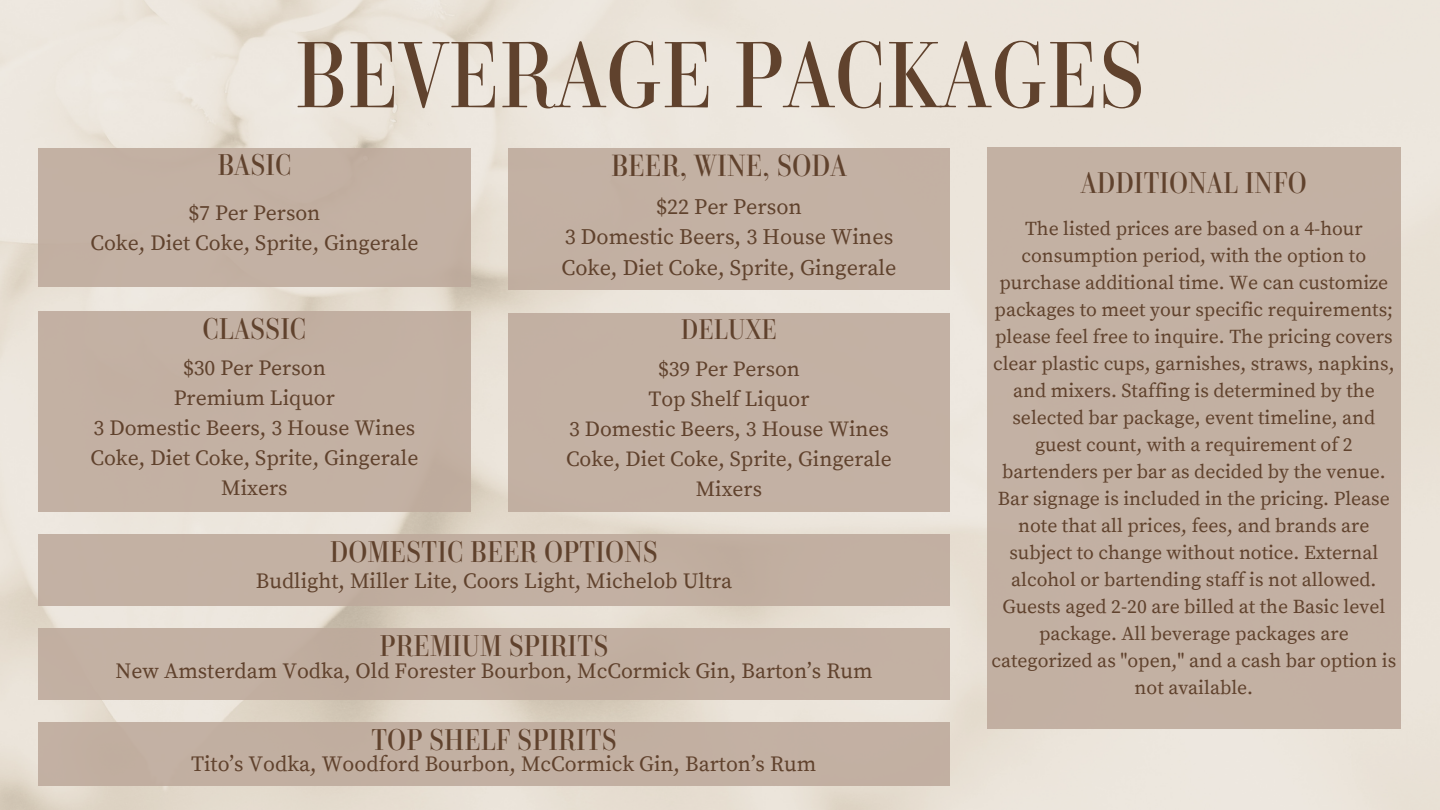
<style>
.page{position:relative;width:1440px;height:810px;background:#fff}
.page>*{position:absolute;margin:0;border:0;box-sizing:border-box;transform-origin:0 0}
.t1{font:90.3px "Parmigiano Headline HL";color:#60422d}
.t2{font:29.5px "Parmigiano Headline HL";color:#60422d}
.t3{font:28.9px "Parmigiano Headline HL";color:#60422d}
.t4{font:27.3px "Parmigiano Headline HL";color:#60422d}
.t5{font:22.1px "Source Serif Pro";color:#60422d}
.t6{font:21.6px "Source Serif Pro";color:#60422d}
.t7{font:21.5px "Source Serif Pro";color:#60422d}
.t8{font:19.6px/27px "Source Serif Pro";color:#60422d;text-align:center}
</style>
<div class="page">
<div style="left:508px;top:148px;width:442px;height:142px;background:#c3b1a3"></div>
<div style="left:38px;top:311px;width:433px;height:201px;background:#c3b1a3"></div>
<div style="left:508px;top:314px;width:442px;height:198px;background:#c3b1a3"></div>
<div style="left:38px;top:535px;width:912px;height:71px;background:#c2b0a2"></div>
<div style="left:38px;top:629px;width:912px;height:71px;background:#c2b0a2"></div>
<div style="left:38px;top:722px;width:912px;height:63px;background:#c2afa2"></div>
<div style="left:38px;top:148px;width:433px;height:139px;background:#c3b1a3"></div>
<div style="left:987px;top:148px;width:414px;height:581px;background:#c3b0a3"></div>
<p class="t1" style="left:295px;top:18px;width:852px">BEVERAGE PACKAGES</p>
<p class="t3" style="left:217px;top:147px;width:76px">BASIC</p>
<p class="t6" style="left:188px;top:200px;width:134px">$7 Per Person</p>
<p class="t6" style="left:90px;top:230px;width:330px">Coke, Diet Coke, Sprite, Gingerale</p>
<p class="t3" style="left:202px;top:310px;width:105px">CLASSIC</p>
<p class="t6" style="left:183px;top:356px;width:144px">$30 Per Person</p>
<p class="t6" style="left:174px;top:386px;width:163px">Premium Liquor</p>
<p class="t6" style="left:94px;top:416px;width:323px">3 Domestic Beers, 3 House Wines</p>
<p class="t6" style="left:90px;top:446px;width:330px">Coke, Diet Coke, Sprite, Gingerale</p>
<p class="t6" style="left:221px;top:476px;width:68px">Mixers</p>
<p class="t2" style="left:611px;top:147px;width:237px">BEER, WINE, SODA</p>
<p class="t5" style="left:656px;top:193px;width:147px">$22 Per Person</p>
<p class="t5" style="left:565px;top:224px;width:330px">3 Domestic Beers, 3 House Wines</p>
<p class="t5" style="left:561px;top:255px;width:336px">Coke, Diet Coke, Sprite, Gingerale</p>
<p class="t4" style="left:681px;top:312px;width:98px">DELUXE</p>
<p class="t7" style="left:658px;top:356px;width:143px">$39 Per Person</p>
<p class="t7" style="left:649px;top:386px;width:162px">Top Shelf Liquor</p>
<p class="t7" style="left:569px;top:416px;width:321px">3 Domestic Beers, 3 House Wines</p>
<p class="t7" style="left:566px;top:446px;width:327px">Coke, Diet Coke, Sprite, Gingerale</p>
<p class="t7" style="left:696px;top:476px;width:68px">Mixers</p>
<p class="t3" style="left:330px;top:534px;width:329px">DOMESTIC BEER OPTIONS</p>
<p class="t6" style="left:256px;top:568px;width:478px">Budlight, Miller Lite, Coors Light, Michelob Ultra</p>
<p class="t3" style="left:379px;top:628px;width:231px">PREMIUM SPIRITS</p>
<p class="t6" style="left:115px;top:659px;width:759px">New Amsterdam Vodka, Old Forester Bourbon, McCormick Gin, Barton’s Rum</p>
<p class="t3" style="left:371px;top:721px;width:247px">TOP SHELF SPIRITS</p>
<p class="t6" style="left:191px;top:752px;width:627px">Tito’s Vodka, Woodford Bourbon, McCormick Gin, Barton’s Rum</p>
<p class="t3" style="left:1081px;top:164px;width:228px">ADDITIONAL INFO</p>
<p class="t8" style="left:991px;top:216px;width:406px">The listed prices are based on a 4-hour consumption period, with the option to purchase additional time. We can customize packages to meet your specific requirements; please feel free to inquire. The pricing covers clear plastic cups, garnishes, straws, napkins, and mixers. Staffing is determined by the selected bar package, event timeline, and guest count, with a requirement of 2 bartenders per bar as decided by the venue.<br>Bar signage is included in the pricing. Please note that all prices, fees, and brands are subject to change without notice. External alcohol or bartending staff is not allowed.<br>Guests aged 2-20 are billed at the Basic level package. All beverage packages are categorized as "open," and a cash bar option is not available.</p>
</div>
